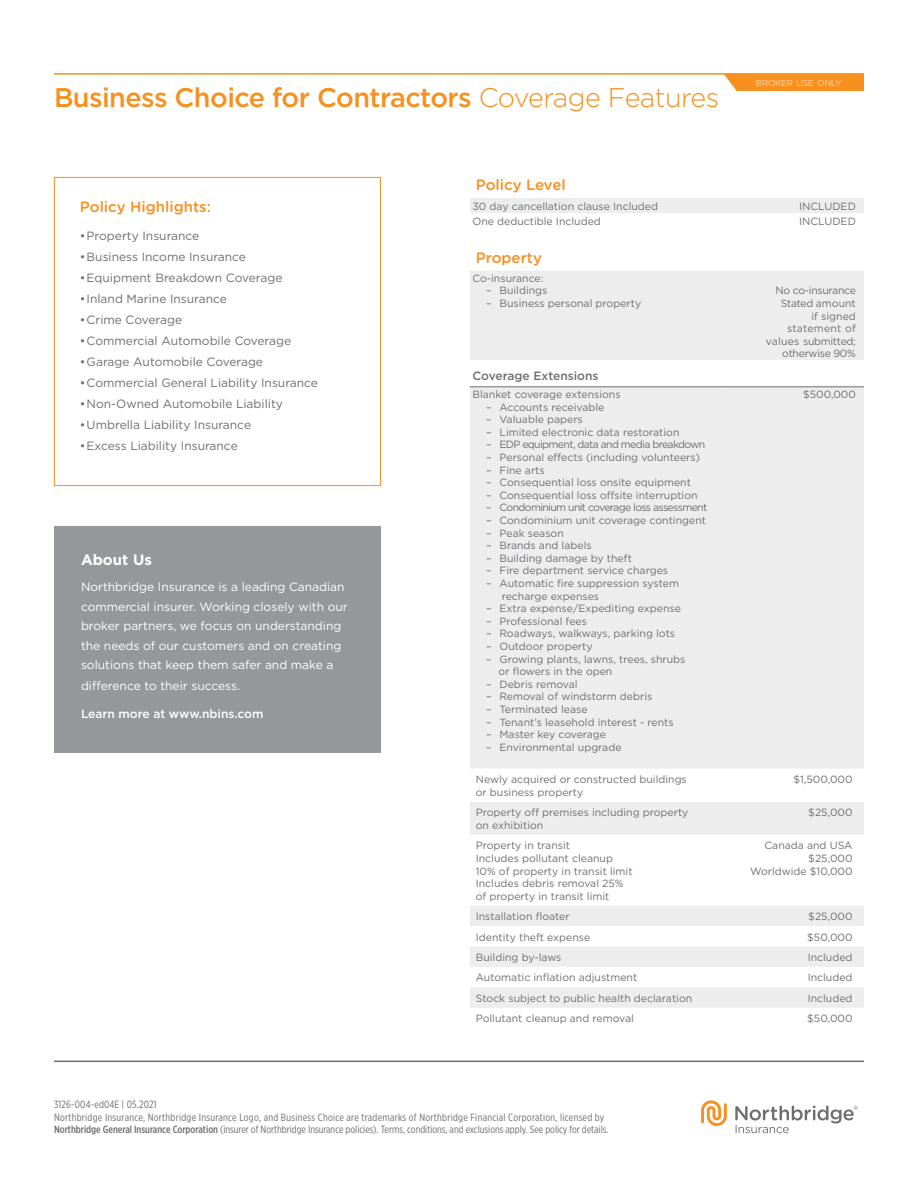
<style>
.page{position:relative;width:918px;height:1188px;background:#fff}
.page>*{position:absolute;margin:0;border:0;box-sizing:border-box;transform-origin:0 0}
.t1{font:500 27px "Gotham";letter-spacing:-.02em;color:#f7901e}
.t2{font:500 15px "Gotham Rounded";color:#f7901e}
.Headers_-_White{font:700 15px "Gotham";color:#fff}
.Bullet_List{font:12px "Gotham";color:#6d6e71}
.Body_Copy_-_White{font:12px/19.5px "Gotham";color:#fff}
.Body_Copy_-_White-2{font:500 12px "Gotham";color:#fff}
.Sub_Headers{font:500 12px "Gotham";color:#6d6e71}
.Body_-_Indent__dash{font:10.5px/12.6px "Gotham";color:#6d6e71}
.Body_Copy{font:10.5px/12.6px "Gotham";color:#6d6e71}
.t3{font:10.5px/12.6px "Gotham X Narrow";letter-spacing:.015em;color:#6d6e71}
.Body_-_Right_Align{font:10.5px/12.6px "Gotham";color:#6d6e71;text-align:right}
.Body_-_Right_Align-2{font:10.5px/12.6px "Gotham";letter-spacing:-.03em;color:#6d6e71;text-align:right}
.Body_-_Indent__dash-2{font:10.5px "Gotham";letter-spacing:-.06em;color:#6d6e71}
.Broker_Use_only{font:300 8.4px "Gotham";color:#fff}
.s1{font-weight:300}
.s2{font-weight:500}
</style>
<div class="page">
<hr style="left:54px;top:1061px;width:810px;height:1px;background:#6d6e71">
<svg style="left:701px;top:1100px;width:26px;height:26px"></svg>
<svg style="left:735px;top:1106px;width:123px;height:27px"></svg>
<div style="left:54px;top:177px;width:327px;height:309px;border:1px solid #f7901e"></div>
<div style="left:724px;top:75px;width:140px;height:16px;background:#f7901e"></div>
<hr style="left:54px;top:73px;width:810px;height:2px;background:#f7901e">
<svg style="left:470px;top:198px;width:394px;height:571px;background:#efefef"></svg>
<svg style="left:470px;top:213px;width:394px;height:15px"></svg>
<hr style="left:470px;top:387px;width:212px;height:1px;background:#6d6e71">
<hr style="left:682px;top:387px;width:42px;height:1px;background:#6d6e71">
<hr style="left:724px;top:387px;width:140px;height:1px;background:#6d6e71">
<hr style="left:691px;top:239px;width:16px;height:3px;background:#fff">
<hr style="left:820px;top:235px;width:17px;height:3px;background:#fff">
<div style="left:54px;top:526px;width:327px;height:226px;background:#95979a"></div>
<svg style="left:470px;top:802px;width:394px;height:206px"></svg>
<p class="t1" style="left:54px;top:79px;width:667px">Business Choice for Contractors <span class="s1">Coverage Features</span></p>
<p class="Broker_Use_only" style="left:756px;top:77px;width:87px">BROKER USE ONLY</p>
<p class="t2" style="left:80px;top:196px;width:133px">Policy Highlights:</p>
<p class="Bullet_List" style="left:80px;top:228px;width:121px">•Property Insurance</p>
<p class="Bullet_List" style="left:80px;top:249px;width:168px">•Business Income Insurance</p>
<p class="Bullet_List" style="left:80px;top:270px;width:204px">•Equipment Breakdown Coverage</p>
<p class="Bullet_List" style="left:80px;top:291px;width:149px">•Inland Marine Insurance</p>
<p class="Bullet_List" style="left:80px;top:312px;width:104px">•Crime Coverage</p>
<p class="Bullet_List" style="left:80px;top:333px;width:213px">•Commercial Automobile Coverage</p>
<p class="Bullet_List" style="left:80px;top:354px;width:185px">•Garage Automobile Coverage</p>
<p class="Bullet_List" style="left:80px;top:375px;width:240px">•Commercial General Liability Insurance</p>
<p class="Bullet_List" style="left:80px;top:396px;width:205px">•Non-Owned Automobile Liability</p>
<p class="Bullet_List" style="left:80px;top:417px;width:173px">•Umbrella Liability Insurance</p>
<p class="Bullet_List" style="left:80px;top:438px;width:159px">•Excess Liability Insurance</p>
<h2 class="Headers_-_White" style="left:81px;top:550px;width:72px">About Us</h2>
<p class="Body_Copy_-_White" style="left:81px;top:577px;width:268px">Northbridge Insurance is a leading Canadian commercial insurer. Working closely with our broker partners, we focus on understanding the needs of our customers and on creating solutions that keep them safer and make a</p>
<p class="Body_Copy_-_White" style="left:81px;top:676px;width:160px">difference to their success.</p>
<p class="Body_Copy_-_White-2" style="left:81px;top:706px;width:184px">Learn more at www.nbins.com</p>
<p class="t2" style="left:476px;top:174px;width:91px">Policy Level</p>
<p class="Body_Copy" style="left:472px;top:200px;width:187px">30 day cancellation clause Included</p>
<p class="Body_-_Right_Align" style="left:799px;top:200px;width:58px">INCLUDED</p>
<p class="Body_Copy" style="left:472px;top:215px;width:130px">One deductible Included</p>
<p class="Body_-_Right_Align" style="left:799px;top:215px;width:58px">INCLUDED</p>
<p class="t2" style="left:476px;top:247px;width:68px">Property</p>
<p class="Body_Copy" style="left:472px;top:272px;width:72px">Co-insurance:</p>
<p class="Body_-_Indent__dash" style="left:486px;top:284px;width:63px">– Buildings</p>
<p class="Body_-_Indent__dash" style="left:486px;top:297px;width:157px">– Business personal property</p>
<p class="Body_-_Right_Align-2" style="left:766px;top:284px;width:92px">No co-insurance<br>Stated amount<br>if signed statement of values submitted; otherwise 90%</p>
<h2 class="Sub_Headers" style="left:473px;top:368px;width:128px">Coverage Extensions</h2>
<p class="Body_Copy" style="left:473px;top:388px;width:150px">Blanket coverage extensions</p>
<p class="Body_-_Indent__dash" style="left:486px;top:400px;width:120px">– Accounts receivable</p>
<p class="Body_-_Indent__dash" style="left:486px;top:413px;width:98px">– Valuable papers</p>
<p class="Body_-_Indent__dash" style="left:486px;top:425px;width:195px">– Limited electronic data restoration</p>
<p class="Body_-_Indent__dash-2" style="left:486px;top:438px;width:221px">– EDP equipment, data and media breakdown</p>
<p class="Body_-_Indent__dash" style="left:486px;top:451px;width:216px">– Personal effects (including volunteers)</p>
<p class="Body_-_Indent__dash" style="left:486px;top:463px;width:60px">– Fine arts</p>
<p class="Body_-_Indent__dash" style="left:486px;top:476px;width:206px">– Consequential loss onsite equipment</p>
<p class="Body_-_Indent__dash" style="left:486px;top:488px;width:213px">– Consequential loss offsite interruption</p>
<p class="Body_-_Indent__dash-2" style="left:486px;top:501px;width:223px">– Condominium unit coverage loss assessment</p>
<p class="Body_-_Indent__dash" style="left:486px;top:514px;width:222px">– Condominium unit coverage contingent</p>
<p class="Body_-_Indent__dash" style="left:486px;top:526px;width:79px">– Peak season</p>
<p class="Body_-_Indent__dash" style="left:486px;top:539px;width:107px">– Brands and labels</p>
<p class="Body_-_Indent__dash" style="left:486px;top:551px;width:147px">– Building damage by theft</p>
<p class="Body_-_Indent__dash" style="left:486px;top:564px;width:184px">– Fire department service charges</p>
<p class="Body_-_Indent__dash" style="left:502px;top:577px;width:179px;text-indent:-16px">– Automatic fire suppression system recharge expenses</p>
<p class="Body_-_Indent__dash" style="left:486px;top:602px;width:196px">– Extra expense/Expediting expense</p>
<p class="Body_-_Indent__dash" style="left:486px;top:614px;width:103px">– Professional fees</p>
<p class="Body_-_Indent__dash" style="left:486px;top:627px;width:191px">– Roadways, walkways, parking lots</p>
<p class="Body_-_Indent__dash" style="left:486px;top:640px;width:108px">– Outdoor property</p>
<p class="Body_-_Indent__dash" style="left:499px;top:652px;width:188px;text-indent:-13px">– Growing plants, lawns, trees, shrubs or flowers in the open</p>
<p class="Body_-_Indent__dash" style="left:486px;top:677px;width:93px">– Debris removal</p>
<p class="Body_-_Indent__dash" style="left:486px;top:690px;width:168px">– Removal of windstorm debris</p>
<p class="Body_-_Indent__dash" style="left:486px;top:703px;width:103px">– Terminated lease</p>
<p class="Body_-_Indent__dash" style="left:486px;top:715px;width:189px">– Tenant’s leasehold interest - rents</p>
<p class="Body_-_Indent__dash" style="left:486px;top:728px;width:122px">– Master key coverage</p>
<p class="Body_-_Indent__dash" style="left:486px;top:740px;width:137px">– Environmental upgrade</p>
<p class="Body_-_Right_Align" style="left:803px;top:388px;width:54px">$500,000</p>
<p class="Body_Copy" style="left:476px;top:773px;width:213px">Newly acquired or constructed buildings or business property</p>
<p class="Body_-_Right_Align" style="left:793px;top:773px;width:61px">$1,500,000</p>
<p class="Body_Copy" style="left:476px;top:806px;width:214px">Property off premises including property on exhibition</p>
<p class="Body_-_Right_Align" style="left:808px;top:806px;width:46px">$25,000</p>
<p class="Body_Copy" style="left:476px;top:839px;width:96px">Property in transit</p>
<p class="Body_Copy" style="left:476px;top:852px;width:158px">Includes pollutant cleanup<br>10% of property in transit limit</p>
<p class="Body_Copy" style="left:476px;top:877px;width:149px">Includes debris removal 25% of property in transit limit</p>
<p class="Body_-_Right_Align" style="left:765px;top:839px;width:90px">Canada and USA $25,000</p>
<p class="Body_-_Right_Align" style="left:750px;top:864px;width:104px">Worldwide $10,000</p>
<p class="Body_Copy" style="left:476px;top:910px;width:95px">Installation floater</p>
<p class="Body_-_Right_Align" style="left:808px;top:910px;width:46px">$25,000</p>
<p class="Body_Copy" style="left:476px;top:930px;width:116px">Identity theft expense</p>
<p class="Body_-_Right_Align" style="left:807px;top:930px;width:47px">$50,000</p>
<p class="Body_Copy" style="left:476px;top:951px;width:87px">Building by-laws</p>
<p class="Body_-_Right_Align" style="left:808px;top:951px;width:46px">Included</p>
<p class="Body_Copy" style="left:476px;top:971px;width:163px">Automatic inflation adjustment</p>
<p class="Body_-_Right_Align" style="left:808px;top:971px;width:46px">Included</p>
<p class="Body_Copy" style="left:476px;top:992px;width:218px">Stock subject to public health declaration</p>
<p class="Body_-_Right_Align" style="left:808px;top:992px;width:46px">Included</p>
<p class="Body_Copy" style="left:476px;top:1012px;width:160px">Pollutant cleanup and removal</p>
<p class="Body_-_Right_Align" style="left:807px;top:1012px;width:47px">$50,000</p>
<p class="t3" style="left:54px;top:1098px;width:556px">3126-004-ed04E | 05.2021<br>Northbridge Insurance, Northbridge Insurance Logo, and Business Choice are trademarks of Northbridge Financial Corporation, licensed by<br><span class="s2">Northbridge General Insurance Corporation</span> (insurer of Northbridge Insurance policies). Terms, conditions, and exclusions apply. See policy for details.</p>
</div>
